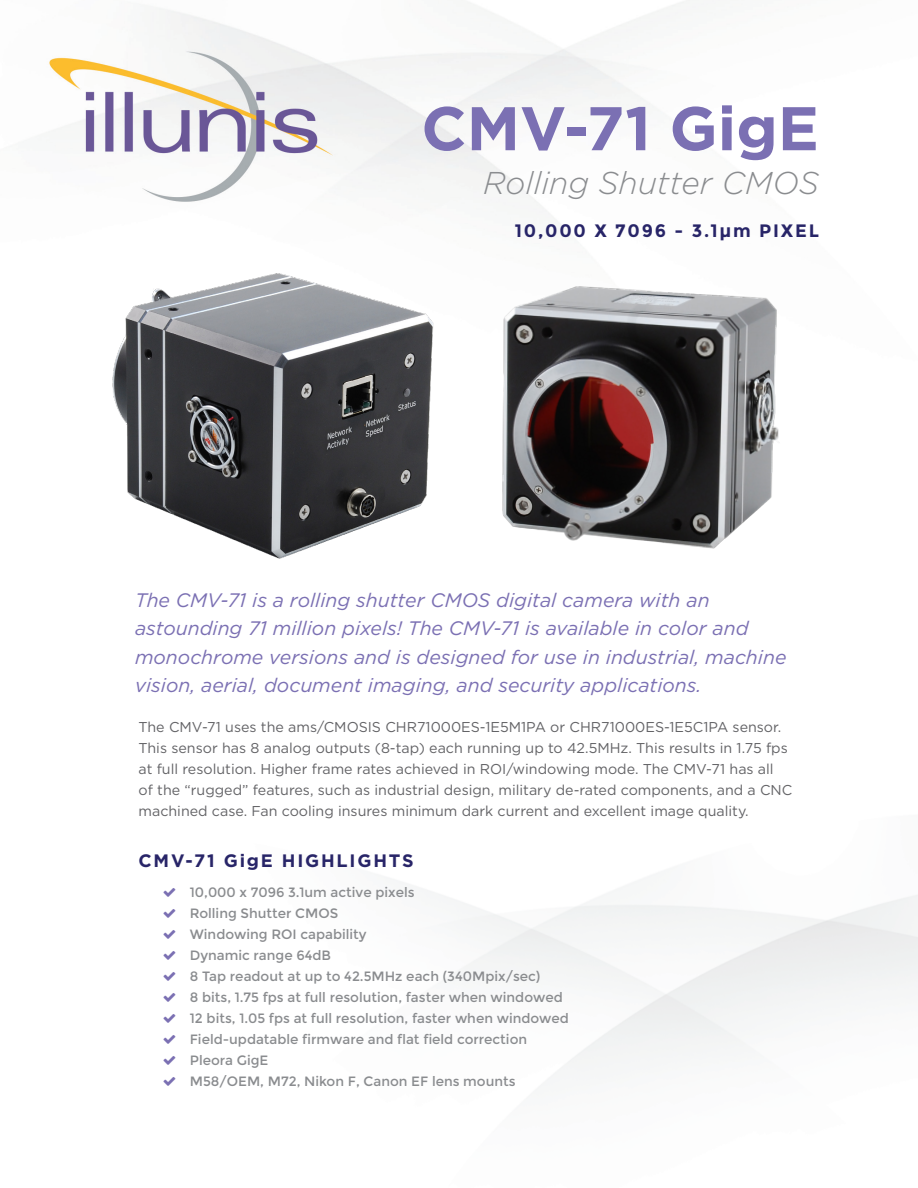
<style>
.page{position:relative;width:918px;height:1188px;background:#fff}
.page>*{position:absolute;margin:0;border:0;box-sizing:border-box;transform-origin:0 0}
.t1{font:700 61.5px "Gotham";color:#7b70b3}
.t2{font:italic 300 31.5px "Gotham";color:#8a8c8f}
.t3{font:italic 19.5px/28.5px "Gotham";color:#7b70b3}
.t4{font:700 18px "Montserrat";letter-spacing:.1em;color:#282568}
.t5{font:700 18px "Gotham";letter-spacing:.1em;color:#282568}
.t6{font:14.25px/21px "Gotham";color:#636366}
.t7{font:13.5px "Montserrat";color:#8a8c8f}
</style>
<div class="page">
<img style="left:49px;top:0;width:641px;height:214px">
<img style="left:502px;top:286px;width:277px;height:263px">
<img style="left:112px;top:273px;width:322px;height:286px">
<p class="t1" style="left:421px;top:88px;width:399px">CMV-71 GigE</p>
<p class="t2" style="left:483px;top:163px;width:337px">Rolling Shutter CMOS</p>
<p class="t4" style="left:515px;top:220px;width:306px">10,000 X 7096 - 3.1μm PIXEL</p>
<p class="t3" style="left:135px;top:585px;width:653px">The CMV-71 is a rolling shutter CMOS digital camera with an astounding 71 million pixels! The CMV-71 is available in color and monochrome versions and is designed for use in industrial, machine vision, aerial, document imaging, and security applications.</p>
<p class="t6" style="left:139px;top:716px;width:655px">The CMV-71 uses the ams/CMOSIS CHR71000ES-1E5M1PA or CHR71000ES-1E5C1PA sensor.<br>This sensor has 8 analog outputs (8-tap) each running up to 42.5MHz. This results in 1.75 fps at full resolution. Higher frame rates achieved in ROI/windowing mode. The CMV-71 has all<br>of the “rugged” features, such as industrial design, military de-rated components, and a CNC machined case. Fan cooling insures minimum dark current and excellent image quality.</p>
<p class="t5" style="left:139px;top:849px;width:277px">CMV-71 GigE HIGHLIGHTS</p>
<p class="t7" style="left:190px;top:884px;width:226px">10,000 x 7096 3.1um active pixels</p>
<p class="t7" style="left:190px;top:905px;width:150px">Rolling Shutter CMOS</p>
<p class="t7" style="left:190px;top:926px;width:178px">Windowing ROI capability</p>
<p class="t7" style="left:190px;top:947px;width:143px">Dynamic range 64dB</p>
<p class="t7" style="left:190px;top:968px;width:352px">8 Tap readout at up to 42.5MHz each (340Mpix/sec)</p>
<p class="t7" style="left:190px;top:989px;width:374px">8 bits, 1.75 fps at full resolution, faster when windowed</p>
<p class="t7" style="left:190px;top:1010px;width:381px">12 bits, 1.05 fps at full resolution, faster when windowed</p>
<p class="t7" style="left:190px;top:1031px;width:339px">Field-updatable firmware and flat field correction</p>
<p class="t7" style="left:190px;top:1052px;width:80px">Pleora GigE</p>
<p class="t7" style="left:190px;top:1073px;width:327px">M58/OEM, M72, Nikon F, Canon EF lens mounts</p>
</div>
